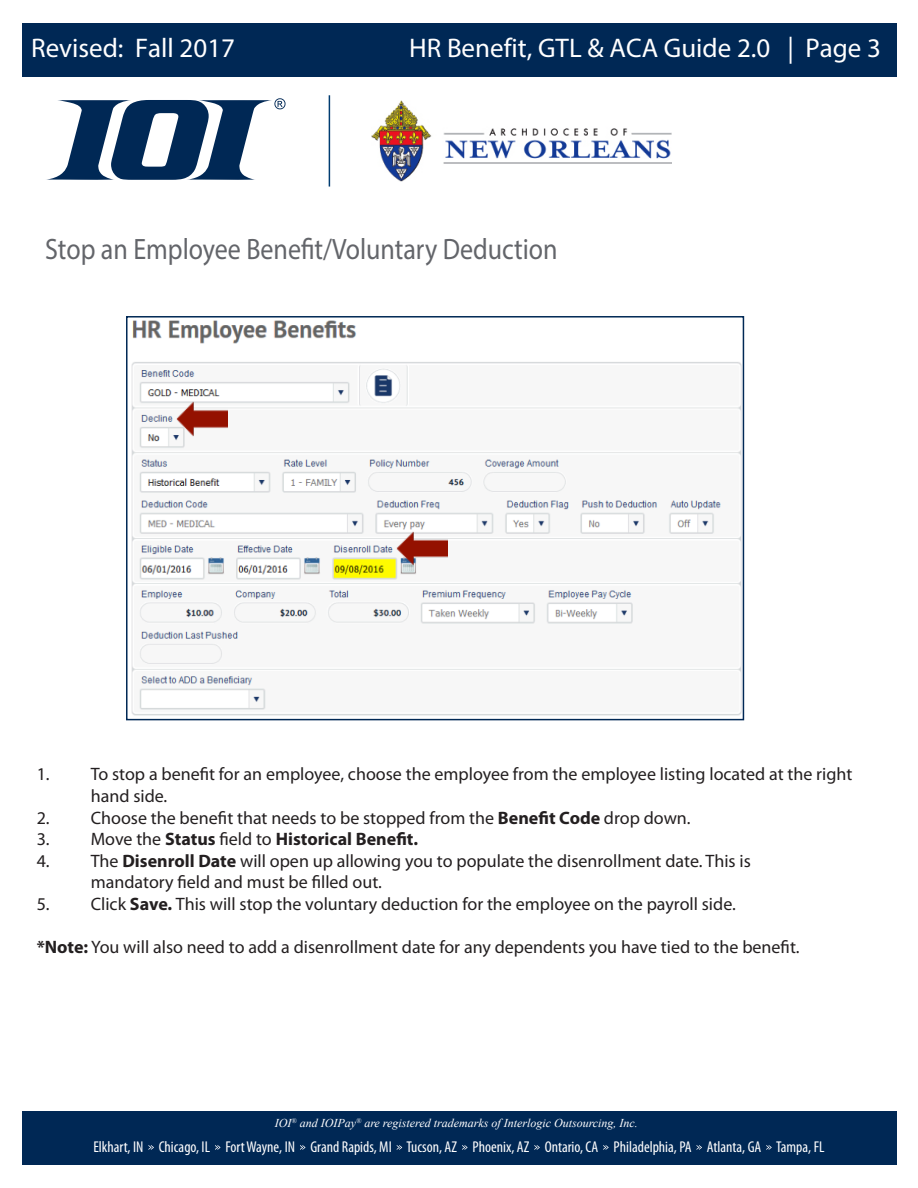
<style>
.page{position:relative;width:918px;height:1188px;background:#fff}
.page>*{position:absolute;margin:0;border:0;box-sizing:border-box;transform-origin:0 0}
.t1{font:29.55px "Myriad Pro";color:#63656a;scale:.88 1}
.t2{font:27px "Myriad Pro";color:#fff}
.t3{font:18px/21.6px "Myriad Pro";color:#231f20}
.t4{font:700 18px "Myriad Pro";color:#231f20}
.t5{font:condensed 15.75px "Myriad Pro";color:#fff}
.t6{font:italic 12px "Times New Roman";color:#fff}
.s1{font-weight:700}
.s2{font-weight:400}
.s3{font-style:inherit}
</style>
<div class="page">
<div style="left:22px;top:1111px;width:874px;height:54px;background:#002855"></div>
<div style="left:22px;top:23px;width:874px;height:54px;background:#002855"></div>
<svg style="left:148px;top:1145px;width:6px;height:5px"></svg>
<svg style="left:215px;top:1145px;width:5px;height:5px"></svg>
<svg style="left:300px;top:1145px;width:5px;height:5px"></svg>
<svg style="left:397px;top:1145px;width:5px;height:5px"></svg>
<svg style="left:462px;top:1145px;width:6px;height:5px"></svg>
<svg style="left:534px;top:1145px;width:6px;height:5px"></svg>
<svg style="left:603px;top:1145px;width:6px;height:5px"></svg>
<svg style="left:697px;top:1145px;width:5px;height:5px"></svg>
<svg style="left:766px;top:1145px;width:6px;height:5px"></svg>
<svg style="left:46px;top:98px;width:240px;height:82px"></svg>
<hr style="left:329px;top:95px;width:1px;height:92px;background:#013c71">
<img style="left:131px;top:320px;width:610px;height:396px">
<div style="left:126px;top:316px;width:618px;height:404px;border:2px solid #002855"></div>
<img style="left:176px;top:402px;width:52px;height:34px">
<img style="left:397px;top:531px;width:51px;height:35px">
<img style="left:372px;top:101px;width:300px;height:80px">
<p class="t2" style="left:31px;top:32px;width:205px">Revised: Fall 2017</p>
<p class="t2" style="left:409px;top:32px;width:473px">HR Benefit, GTL &amp; ACA Guide 2.0 | Page 3</p>
<p class="t1" style="left:45px;top:231px;width:584px">Stop an Employee Benefit/Voluntary Deduction</p>
<p class="t3" style="left:91px;top:763px;width:763px;text-indent:-54px">1. To stop a benefit for an employee, choose the employee from the employee listing located at the right hand side.</p>
<p class="t3" style="left:37px;top:806px;width:655px">2. Choose the benefit that needs to be stopped from the <span class="s1">Benefit Code</span> drop down.</p>
<p class="t4" style="left:37px;top:827px;width:383px"><span class="s2">3. Move the</span> Status <span class="s2">field to</span> Historical Benefit.</p>
<p class="t3" style="left:37px;top:850px;width:716px">4. The <span class="s1">Disenroll Date</span> will open up allowing you to populate the disenrollment date. This is</p>
<p class="t3" style="left:91px;top:871px;width:293px">mandatory field and must be filled out.</p>
<p class="t3" style="left:37px;top:893px;width:701px">5. Click <span class="s1">Save.</span> This will stop the voluntary deduction for the employee on the payroll side.</p>
<p class="t3" style="left:37px;top:936px;width:764px"><span class="s1">*Note:</span> You will also need to add a disenrollment date for any dependents you have tied to the benefit.</p>
<p class="t6" style="left:275px;top:1114px;width:365px"><span class="s3">IOI</span><sup>®</sup> and IOIPay<sup>®</sup> are registered trademarks of Interlogic Outsourcing, Inc.</p>
<p class="t5" style="left:94px;top:1137px;width:732px">Elkhart, IN Chicago, IL Fort Wayne, IN Grand Rapids, MI Tucson, AZ Phoenix, AZ Ontario, CA Philadelphia, PA Atlanta, GA Tampa, FL</p>
</div>
